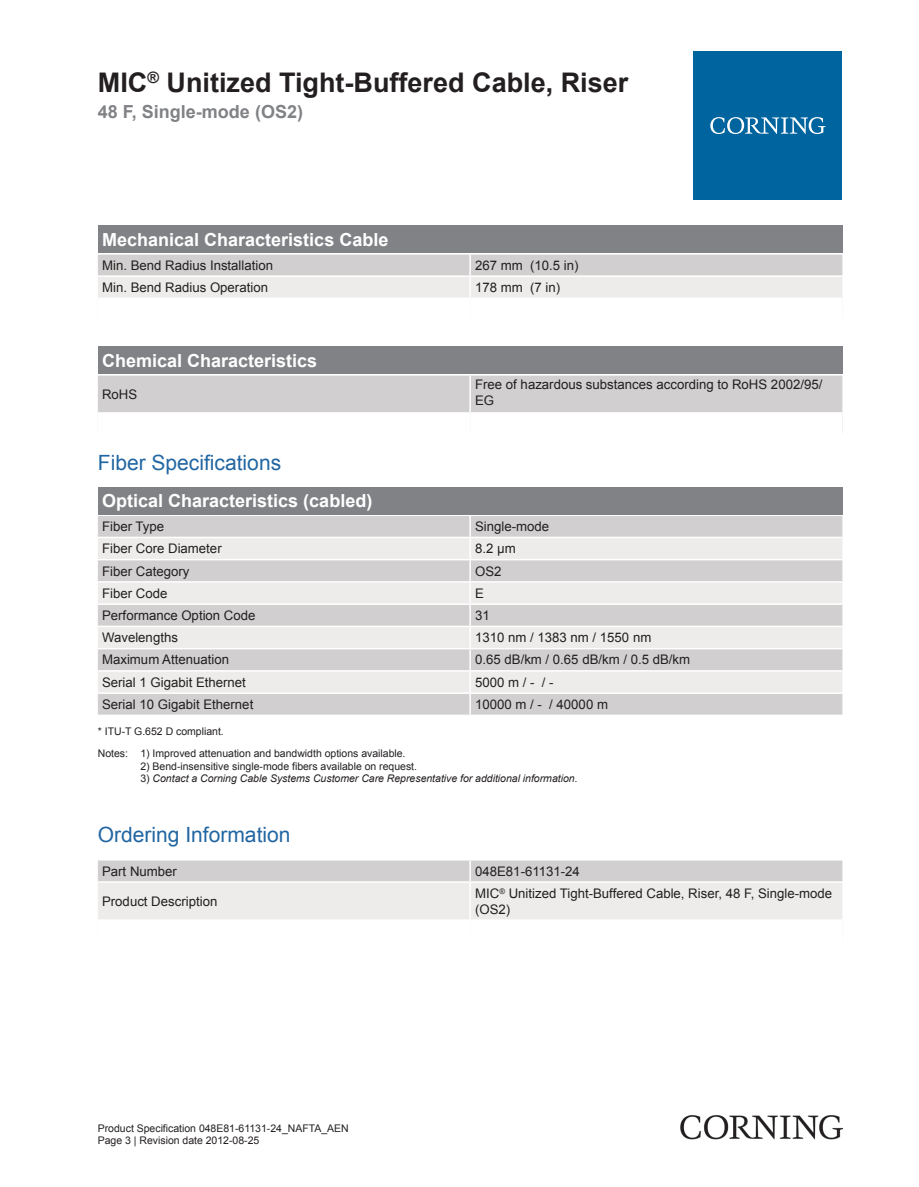
<style>
.page{position:relative;width:919px;height:1187px;background:#fff}
.page>*{position:absolute;margin:0;border:0;box-sizing:border-box;transform-origin:0 0}
.Standard_ohne_Silben{font:700 27px "Arial";color:#231f20}
.t1{font:21px "Arial";color:#2166a2}
.t2{font:700 18px "Arial";color:#fff}
.Standard_ohne_Silben-2{font:700 18px "Arial";color:#808285}
.t3{font:13.2px/15.9px "Arial";color:#231f20}
.Notes_Indent_10mm{font:10.5px "Arial";color:#231f20}
.Notes_Indent_10mm-2{font:italic 10.5px "Arial";color:#231f20}
.s1{font-style:normal}
</style>
<div class="page">
<div style="left:98px;top:225px;width:744px;height:28px;background:#808285"></div>
<svg style="left:98px;top:254px;width:744px;height:43px;background:#dfdddd"></svg>
<hr style="left:469px;top:254px;width:2px;height:21px;background:#fff">
<hr style="left:469px;top:277px;width:2px;height:20px;background:#fff">
<hr style="left:98px;top:275px;width:372px;height:2px;background:#fff">
<hr style="left:470px;top:275px;width:372px;height:2px;background:#fff">
<div style="left:98px;top:346px;width:744px;height:28px;background:#808285"></div>
<div style="left:98px;top:375px;width:744px;height:37px;background:#d1cfcf"></div>
<hr style="left:469px;top:375px;width:2px;height:37px;background:#fff">
<div style="left:98px;top:487px;width:744px;height:27px;background:#808285"></div>
<div style="left:98px;top:516px;width:744px;height:198px;background:#d1cfcf"></div>
<svg style="left:98px;top:538px;width:744px;height:154px;background:#e1e0df"></svg>
<hr style="left:469px;top:516px;width:2px;height:20px;background:#fff">
<hr style="left:469px;top:538px;width:2px;height:21px;background:#fff">
<hr style="left:469px;top:560px;width:2px;height:21px;background:#fff">
<hr style="left:469px;top:582px;width:2px;height:21px;background:#fff">
<hr style="left:469px;top:605px;width:2px;height:20px;background:#fff">
<hr style="left:469px;top:627px;width:2px;height:21px;background:#fff">
<hr style="left:469px;top:649px;width:2px;height:21px;background:#fff">
<hr style="left:469px;top:671px;width:2px;height:21px;background:#fff">
<hr style="left:469px;top:693px;width:2px;height:21px;background:#fff">
<hr style="left:98px;top:536px;width:372px;height:2px;background:#fff">
<hr style="left:470px;top:536px;width:372px;height:2px;background:#fff">
<hr style="left:98px;top:559px;width:372px;height:1px;background:#fff">
<hr style="left:470px;top:559px;width:372px;height:1px;background:#fff">
<hr style="left:98px;top:581px;width:372px;height:1px;background:#fff">
<hr style="left:470px;top:581px;width:372px;height:1px;background:#fff">
<hr style="left:98px;top:603px;width:372px;height:2px;background:#fff">
<hr style="left:470px;top:603px;width:372px;height:2px;background:#fff">
<hr style="left:98px;top:625px;width:372px;height:2px;background:#fff">
<hr style="left:470px;top:625px;width:372px;height:2px;background:#fff">
<hr style="left:98px;top:648px;width:372px;height:1px;background:#fff">
<hr style="left:470px;top:648px;width:372px;height:1px;background:#fff">
<hr style="left:98px;top:670px;width:372px;height:1px;background:#fff">
<hr style="left:470px;top:670px;width:372px;height:1px;background:#fff">
<hr style="left:98px;top:692px;width:372px;height:1px;background:#fff">
<hr style="left:470px;top:692px;width:372px;height:1px;background:#fff">
<svg style="left:98px;top:860px;width:744px;height:59px;background:#e3e2e1"></svg>
<hr style="left:469px;top:860px;width:2px;height:21px;background:#fff">
<hr style="left:469px;top:882px;width:2px;height:37px;background:#fff">
<hr style="left:98px;top:881px;width:372px;height:1px;background:#fff">
<hr style="left:470px;top:881px;width:372px;height:1px;background:#fff">
<div style="left:693px;top:51px;width:149px;height:149px;background:#00649e"></div>
<svg style="left:710px;top:117px;width:115px;height:17px"></svg>
<img style="left:680px;top:1115px;width:162px;height:24px">
<p class="Standard_ohne_Silben" style="left:98px;top:64px;width:532px">MIC<sup>®</sup> Unitized Tight-Buffered Cable, Riser</p>
<p class="Standard_ohne_Silben-2" style="left:98px;top:100px;width:207px">48 F, Single-mode (OS2)</p>
<p class="t2" style="left:102px;top:227px;width:288px">Mechanical Characteristics Cable</p>
<p class="t3" style="left:102px;top:257px;width:172px">Min. Bend Radius Installation</p>
<p class="t3" style="left:475px;top:257px;width:105px">267 mm (10.5 in)</p>
<p class="t3" style="left:102px;top:279px;width:167px">Min. Bend Radius Operation</p>
<p class="t3" style="left:475px;top:279px;width:87px">178 mm (7 in)</p>
<p class="t2" style="left:102px;top:348px;width:217px">Chemical Characteristics</p>
<p class="t3" style="left:102px;top:386px;width:37px">RoHS</p>
<p class="t3" style="left:475px;top:377px;width:349px">Free of hazardous substances according to RoHS 2002/95/<br>EG</p>
<p class="t1" style="left:98px;top:448px;width:185px">Fiber Specifications</p>
<p class="t2" style="left:102px;top:489px;width:272px">Optical Characteristics (cabled)</p>
<p class="t3" style="left:102px;top:518px;width:64px">Fiber Type</p>
<p class="t3" style="left:475px;top:518px;width:76px">Single-mode</p>
<p class="t3" style="left:102px;top:541px;width:121px">Fiber Core Diameter</p>
<p class="t3" style="left:475px;top:541px;width:42px">8.2 µm</p>
<p class="t3" style="left:102px;top:563px;width:89px">Fiber Category</p>
<p class="t3" style="left:475px;top:563px;width:28px">OS2</p>
<p class="t3" style="left:102px;top:585px;width:67px">Fiber Code</p>
<p class="t3" style="left:475px;top:585px;width:10px">E</p>
<p class="t3" style="left:102px;top:607px;width:155px">Performance Option Code</p>
<p class="t3" style="left:475px;top:607px;width:16px">31</p>
<p class="t3" style="left:102px;top:629px;width:77px">Wavelengths</p>
<p class="t3" style="left:475px;top:629px;width:178px">1310 nm / 1383 nm / 1550 nm</p>
<p class="t3" style="left:102px;top:652px;width:128px">Maximum Attenuation</p>
<p class="t3" style="left:475px;top:652px;width:216px">0.65 dB/km / 0.65 dB/km / 0.5 dB/km</p>
<p class="t3" style="left:102px;top:674px;width:145px">Serial 1 Gigabit Ethernet</p>
<p class="t3" style="left:475px;top:674px;width:80px">5000 m / - / -</p>
<p class="t3" style="left:102px;top:696px;width:153px">Serial 10 Gigabit Ethernet</p>
<p class="t3" style="left:475px;top:696px;width:134px">10000 m / - / 40000 m</p>
<p class="Notes_Indent_10mm" style="left:98px;top:724px;width:127px">* ITU-T G.652 D compliant.</p>
<p class="Notes_Indent_10mm" style="left:98px;top:746px;width:309px">Notes: 1) Improved attenuation and bandwidth options available.</p>
<p class="Notes_Indent_10mm" style="left:140px;top:759px;width:278px">2) Bend-insensitive single-mode fibers available on request.</p>
<p class="Notes_Indent_10mm-2" style="left:140px;top:771px;width:438px"><span class="s1">3)</span> Contact a Corning Cable Systems Customer Care Representative for additional information.</p>
<p class="t1" style="left:98px;top:821px;width:194px">Ordering Information</p>
<p class="t3" style="left:102px;top:863px;width:76px">Part Number</p>
<p class="t3" style="left:475px;top:863px;width:106px">048E81-61131-24</p>
<p class="t3" style="left:102px;top:893px;width:117px">Product Description</p>
<p class="t3" style="left:475px;top:885px;width:358px">MIC<sup>®</sup> Unitized Tight-Buffered Cable, Riser, 48 F, Single-mode (OS2)</p>
<p class="Notes_Indent_10mm" style="left:98px;top:1120px;width:252px">Product Specification 048E81-61131-24_NAFTA_AEN</p>
<p class="Notes_Indent_10mm" style="left:98px;top:1133px;width:163px">Page 3 | Revision date 2012-08-25</p>
</div>
